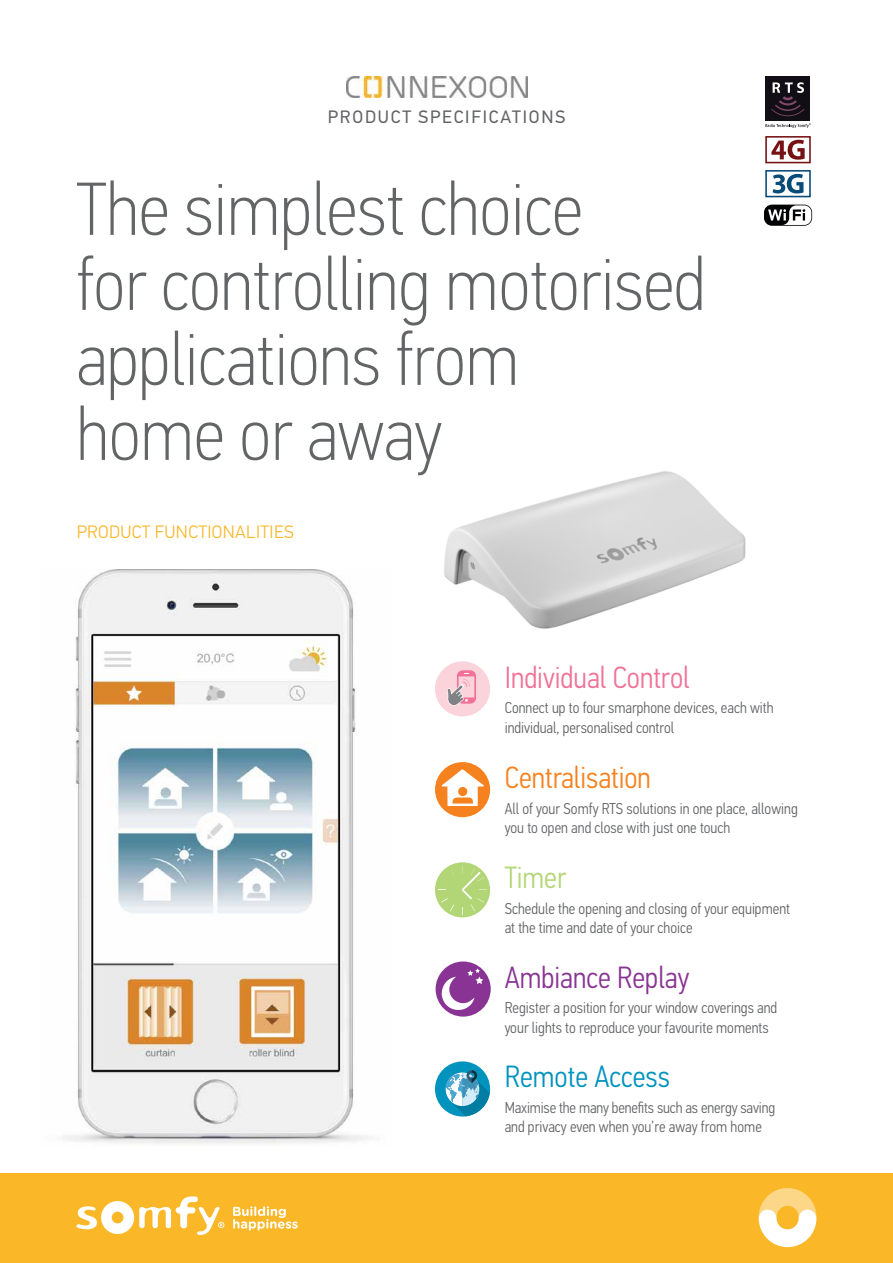
<style>
.page{position:relative;width:893px;height:1263px;background:#fff}
.page>*{position:absolute;margin:0;border:0;box-sizing:border-box;transform-origin:0 0}
.t1{font:100 75px/75px "PF Din Text Cond Pro";color:#636466}
.t2{font:300 30.75px "PF Din Text Cond Pro";color:#f17299}
.t3{font:300 30.75px "PF Din Text Cond Pro";color:#f5821f}
.t4{font:300 30.75px "PF Din Text Cond Pro";color:#893494}
.t5{font:300 30.75px "PF Din Text Cond Pro";color:#0093be}
.t6{font:300 30.75px "PF Din Text Cond Pro";color:#b4d677}
.t7{font:300 18px "PF Din Text Pro";letter-spacing:.02em;color:#fab728}
.t8{font:18px "PF Din Text Pro";letter-spacing:.1em;color:#636466}
.t9{font:300 15.75px/19.5px "PF Din Text Cond Pro";color:#636466}
</style>
<div class="page">
<div style="left:435px;top:762px;width:55px;height:55px;background:#f5821f;border-radius:50%"></div>
<svg style="left:436px;top:961px;width:55px;height:55px"></svg>
<svg style="left:441px;top:769px;width:43px;height:37px"></svg>
<img style="left:62px;top:569px;width:312px;height:576px">
<div style="left:0;top:1174px;width:893px;height:89px;background:#fab728"></div>
<svg style="left:759px;top:1188px;width:57px;height:59px"></svg>
<svg style="left:76px;top:1196px;width:148px;height:39px"></svg>
<svg style="left:233px;top:1206px;width:65px;height:24px"></svg>
<svg style="left:435px;top:661px;width:55px;height:55px"></svg>
<div style="left:435px;top:862px;width:55px;height:55px;background:#b2d676;border-radius:50%"></div>
<svg style="left:462px;top:865px;width:25px;height:49px"></svg>
<svg style="left:441px;top:898px;width:13px;height:13px"></svg>
<svg style="left:441px;top:868px;width:13px;height:7px"></svg>
<div style="left:435px;top:1061px;width:55px;height:55px;background:#0093be;border-radius:50%"></div>
<svg style="left:446px;top:1070px;width:44px;height:46px"></svg>
<img style="left:347px;top:77px;width:180px;height:21px">
<div style="left:765px;top:76px;width:45px;height:45px;background:#110f15"></div>
<svg style="left:771px;top:82px;width:34px;height:34px"></svg>
<svg style="left:765px;top:123px;width:46px;height:5px"></svg>
<img style="left:444px;top:471px;width:302px;height:158px">
<svg style="left:764px;top:204px;width:49px;height:22px"></svg>
<div style="left:765px;top:170px;width:46px;height:27px;border:2px solid #084a78"></div>
<svg style="left:772px;top:174px;width:31px;height:19px"></svg>
<svg style="left:771px;top:140px;width:34px;height:20px"></svg>
<div style="left:765px;top:136px;width:46px;height:27px;border:2px solid #761114"></div>
<p class="t8" style="left:328px;top:106px;width:239px">PRODUCT SPECIFICATIONS</p>
<h1 class="t1" style="left:77px;top:171px;width:630px">The simplest choice<br>for controlling motorised applications from<br>home or away</h1>
<p class="t7" style="left:77px;top:521px;width:218px">PRODUCT FUNCTIONALITIES</p>
<h2 class="t2" style="left:505px;top:659px;width:187px">Individual Control</h2>
<p class="t9" style="left:505px;top:698px;width:270px">Connect up to four smarphone devices, each with individual, personalised control</p>
<h2 class="t3" style="left:505px;top:760px;width:148px">Centralisation</h2>
<p class="t9" style="left:505px;top:798px;width:294px">All of your Somfy RTS solutions in one place, allowing you to open and close with just one touch</p>
<h2 class="t6" style="left:505px;top:860px;width:63px">Timer</h2>
<p class="t9" style="left:505px;top:899px;width:287px">Schedule the opening and closing of your equipment at the time and date of your choice</p>
<h2 class="t4" style="left:505px;top:959px;width:186px">Ambiance Replay</h2>
<p class="t9" style="left:505px;top:998px;width:274px">Register a position for your window coverings and your lights to reproduce your favourite moments</p>
<h2 class="t5" style="left:505px;top:1059px;width:167px">Remote Access</h2>
<p class="t9" style="left:505px;top:1098px;width:272px">Maximise the many benefits such as energy saving and privacy even when you’re away from home</p>
</div>
